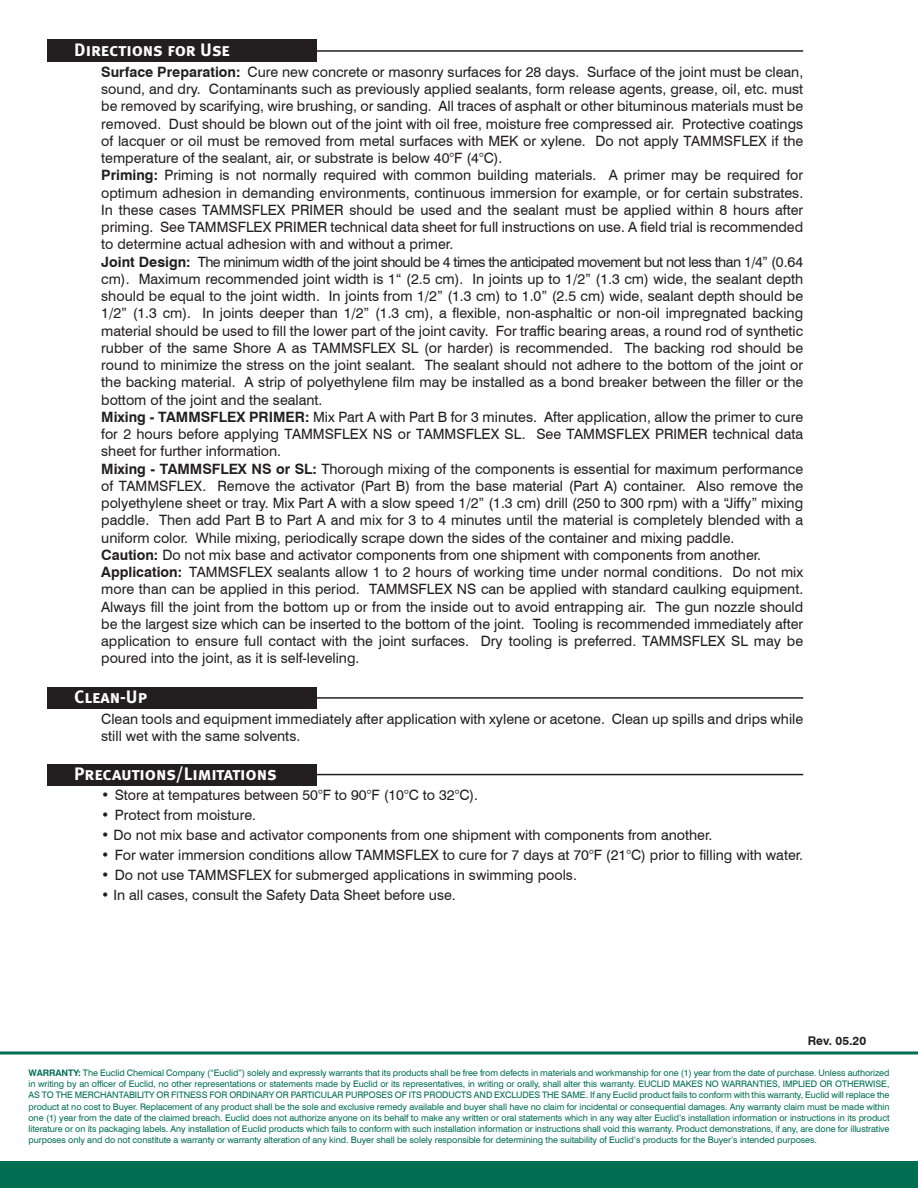
<style>
.page{position:relative;width:918px;height:1188px;background:#fff}
.page>*{position:absolute;margin:0;border:0;box-sizing:border-box;transform-origin:0 0}
.SubHeading{font:18px "Meta Bold Caps";letter-spacing:-.005em;color:#fff}
.Technical_Tabs{font:14.25px/17.2px "Swiss 721 BT";color:#231f20;text-align:justify}
.Bullet_Copy{font:14.25px "Swiss 721 BT";color:#231f20}
.Bullet_Copy-2{font:700 12px "Swiss 721 BT";color:#231f20}
.t1{font:9px/11.2px "Swiss 721 BT";letter-spacing:-.01em;color:#006e53;text-align:justify}
.s1{font-weight:700}
</style>
<div class="page">
<div style="left:0;top:1161px;width:918px;height:27px;background:#006e53"></div>
<hr style="left:0;top:1052px;width:918px;height:2px;background:#006e53">
<div style="left:47px;top:40px;width:270px;height:22px;background:#231f20"></div>
<hr style="left:306px;top:50px;width:497px;height:2px;background:#231f20">
<div style="left:47px;top:687px;width:270px;height:22px;background:#231f20"></div>
<hr style="left:306px;top:697px;width:497px;height:2px;background:#231f20">
<div style="left:47px;top:764px;width:270px;height:21px;background:#231f20"></div>
<hr style="left:306px;top:774px;width:497px;height:1px;background:#231f20">
<p class="SubHeading" style="left:74px;top:39px;width:157px">Directions for Use</p>
<p class="Technical_Tabs" style="left:101px;top:63px;width:704px"><span class="s1">Surface Preparation:</span> Cure new concrete or masonry surfaces for 28 days. Surface of the joint must be clean, sound, and dry. Contaminants such as previously applied sealants, form release agents, grease, oil, etc. must be removed by scarifying, wire brushing, or sanding. All traces of asphalt or other bituminous materials must be removed. Dust should be blown out of the joint with oil free, moisture free compressed air. Protective coatings of lacquer or oil must be removed from metal surfaces with MEK or xylene. Do not apply TAMMSFLEX if the temperature of the sealant, air, or substrate is below 40°F (4°C).</p>
<p class="Technical_Tabs" style="left:101px;top:166px;width:704px"><span class="s1">Priming:</span> Priming is not normally required with common building materials. A primer may be required for optimum adhesion in demanding environments, continuous immersion for example, or for certain substrates.<br>In these cases TAMMSFLEX PRIMER should be used and the sealant must be applied within 8 hours after priming. See TAMMSFLEX PRIMER technical data sheet for full instructions on use. A field trial is recommended to determine actual adhesion with and without a primer.</p>
<p class="Technical_Tabs" style="left:101px;top:253px;width:704px"><span class="s1">Joint Design:</span> The minimum width of the joint should be 4 times the anticipated movement but not less than 1/4” (0.64 cm). Maximum recommended joint width is 1“ (2.5 cm). In joints up to 1/2” (1.3 cm) wide, the sealant depth should be equal to the joint width. In joints from 1/2” (1.3 cm) to 1.0” (2.5 cm) wide, sealant depth should be 1/2” (1.3 cm). In joints deeper than 1/2” (1.3 cm), a flexible, non-asphaltic or non-oil impregnated backing material should be used to fill the lower part of the joint cavity. For traffic bearing areas, a round rod of synthetic rubber of the same Shore A as TAMMSFLEX SL (or harder) is recommended. The backing rod should be round to minimize the stress on the joint sealant. The sealant should not adhere to the bottom of the joint or the backing material. A strip of polyethylene film may be installed as a bond breaker between the filler or the bottom of the joint and the sealant.</p>
<p class="Technical_Tabs" style="left:101px;top:408px;width:704px"><span class="s1">Mixing - TAMMSFLEX PRIMER:</span> Mix Part A with Part B for 3 minutes. After application, allow the primer to cure for 2 hours before applying TAMMSFLEX NS or TAMMSFLEX SL. See TAMMSFLEX PRIMER technical data sheet for further information.</p>
<p class="Technical_Tabs" style="left:101px;top:460px;width:704px"><span class="s1">Mixing - TAMMSFLEX NS or SL:</span> Thorough mixing of the components is essential for maximum performance of TAMMSFLEX. Remove the activator (Part B) from the base material (Part A) container. Also remove the polyethylene sheet or tray. Mix Part A with a slow speed 1/2” (1.3 cm) drill (250 to 300 rpm) with a “Jiffy” mixing paddle. Then add Part B to Part A and mix for 3 to 4 minutes until the material is completely blended with a uniform color. While mixing, periodically scrape down the sides of the container and mixing paddle.</p>
<p class="Technical_Tabs" style="left:101px;top:546px;width:661px"><span class="s1">Caution:</span> Do not mix base and activator components from one shipment with components from another.</p>
<p class="Technical_Tabs" style="left:101px;top:563px;width:704px"><span class="s1">Application:</span> TAMMSFLEX sealants allow 1 to 2 hours of working time under normal conditions. Do not mix more than can be applied in this period. TAMMSFLEX NS can be applied with standard caulking equipment.<br>Always fill the joint from the bottom up or from the inside out to avoid entrapping air. The gun nozzle should be the largest size which can be inserted to the bottom of the joint. Tooling is recommended immediately after application to ensure full contact with the joint surfaces. Dry tooling is preferred. TAMMSFLEX SL may be poured into the joint, as it is self-leveling.</p>
<p class="SubHeading" style="left:74px;top:686px;width:74px">Clean-Up</p>
<p class="Technical_Tabs" style="left:101px;top:710px;width:704px">Clean tools and equipment immediately after application with xylene or acetone. Clean up spills and drips while still wet with the same solvents.</p>
<p class="SubHeading" style="left:74px;top:763px;width:204px">Precautions/Limitations</p>
<p class="Bullet_Copy" style="left:101px;top:787px;width:378px">• Store at tempatures between 50°F to 90°F (10°C to 32°C).</p>
<p class="Bullet_Copy" style="left:101px;top:807px;width:156px">• Protect from moisture.</p>
<p class="Bullet_Copy" style="left:101px;top:827px;width:613px">• Do not mix base and activator components from one shipment with components from another.</p>
<p class="Bullet_Copy" style="left:101px;top:847px;width:703px">• For water immersion conditions allow TAMMSFLEX to cure for 7 days at 70°F (21°C) prior to filling with water.</p>
<p class="Bullet_Copy" style="left:101px;top:866px;width:477px">• Do not use TAMMSFLEX for submerged applications in swimming pools.</p>
<p class="Bullet_Copy" style="left:101px;top:886px;width:356px">• In all cases, consult the Safety Data Sheet before use.</p>
<p class="Bullet_Copy-2" style="left:808px;top:1033px;width:60px">Rev. 05.20</p>
<p class="t1" style="left:28px;top:1067px;width:863px"><span class="s1">WARRANTY:</span> The Euclid Chemical Company (“Euclid”) solely and expressly warrants that its products shall be free from defects in materials and workmanship for one (1) year from the date of purchase. Unless authorized in writing by an officer of Euclid, no other representations or statements made by Euclid or its representatives, in writing or orally, shall alter this warranty. EUCLID MAKES NO WARRANTIES, IMPLIED OR OTHERWISE, AS TO THE MERCHANTABILITY OR FITNESS FOR ORDINARY OR PARTICULAR PURPOSES OF ITS PRODUCTS AND EXCLUDES THE SAME. If any Euclid product fails to conform with this warranty, Euclid will replace the product at no cost to Buyer. Replacement of any product shall be the sole and exclusive remedy available and buyer shall have no claim for incidental or consequential damages. Any warranty claim must be made within one (1) year from the date of the claimed breach. Euclid does not authorize anyone on its behalf to make any written or oral statements which in any way alter Euclid’s installation information or instructions in its product literature or on its packaging labels. Any installation of Euclid products which fails to conform with such installation information or instructions shall void this warranty. Product demonstrations, if any, are done for illustrative purposes only and do not constitute a warranty or warranty alteration of any kind. Buyer shall be solely responsible for determining the suitability of Euclid’s products for the Buyer’s intended purposes.</p>
</div>
